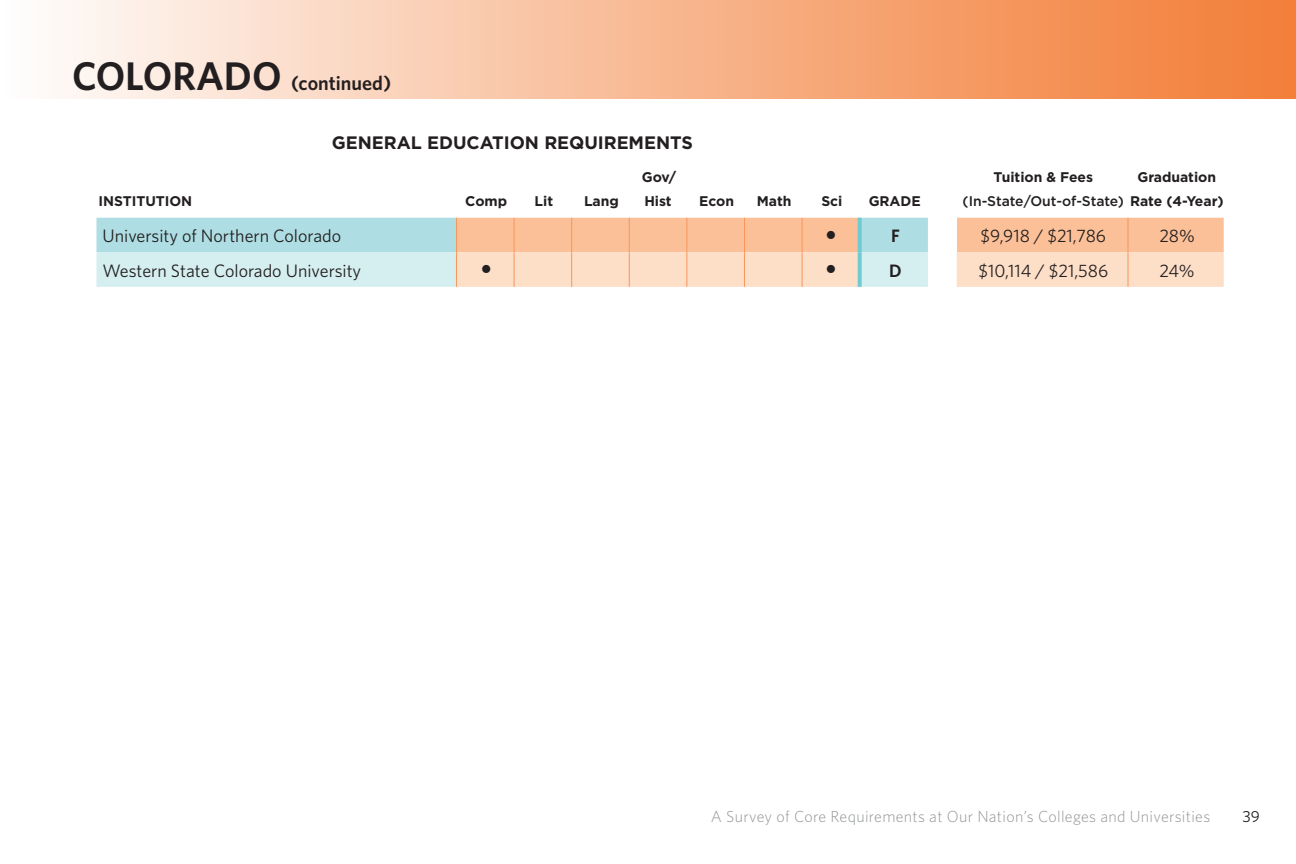
<style>
.page{position:relative;width:1296px;height:864px;background:#fff}
.page>*{position:absolute;margin:0;border:0;box-sizing:border-box;transform-origin:0 0}
.t1{font:600 20px "Whitney";color:#231f20}
.Body_text_sh{font:18px "Whitney";color:#231f20}
.Body_text_sh-2{font:700 18px "Gotham";letter-spacing:-.005em;color:#231f20}
.Body_text_sh-3{font:600 18px "Whitney";color:#231f20}
.t2{font:300 16px "Whitney";letter-spacing:.02em;color:#939598}
.t3{font:16px "Whitney";color:#231f20}
.Body_text_sh-4{font:700 14px/24px "Gotham";letter-spacing:-.005em;color:#231f20}
.Body_text_sh-5{font:500 14px "Gotham";letter-spacing:-.005em;color:#231f20}
.Body_text_sh-6{font:14px "Lucida Sans Unicode";color:#231f20}
.s1{font-size:40px}
.s2{font-weight:700}
</style>
<div class="page">
<div style="left:0;top:0;width:1296px;height:99px;background:linear-gradient(to right,#fefcfa,#f27a32)"></div>
<svg style="left:96px;top:217px;width:1128px;height:70px;background:#e6d9c8"></svg>
<svg style="left:858px;top:218px;width:4px;height:34px"></svg>
<svg style="left:858px;top:252px;width:4px;height:35px"></svg>
<hr style="left:456px;top:218px;width:1px;height:34px;background:#f7975d">
<hr style="left:514px;top:218px;width:1px;height:34px;background:#f7975d">
<hr style="left:571px;top:218px;width:1px;height:34px;background:#f7975d">
<hr style="left:629px;top:218px;width:1px;height:34px;background:#f7975d">
<hr style="left:686px;top:218px;width:1px;height:34px;background:#f7975d">
<hr style="left:744px;top:218px;width:1px;height:34px;background:#f7975d">
<hr style="left:802px;top:218px;width:1px;height:34px;background:#f7975d">
<hr style="left:1128px;top:218px;width:1px;height:34px;background:#f7975d">
<hr style="left:456px;top:252px;width:1px;height:35px;background:#f7975d">
<hr style="left:514px;top:252px;width:1px;height:35px;background:#f7975d">
<hr style="left:571px;top:252px;width:1px;height:35px;background:#f7975d">
<hr style="left:629px;top:252px;width:1px;height:35px;background:#f7975d">
<hr style="left:686px;top:252px;width:1px;height:35px;background:#f7975d">
<hr style="left:744px;top:252px;width:1px;height:35px;background:#f7975d">
<hr style="left:802px;top:252px;width:1px;height:35px;background:#f7975d">
<hr style="left:1128px;top:252px;width:1px;height:35px;background:#f7975d">
<p class="t1" style="left:72px;top:71px;width:321px"><span class="s1">COLORADO</span> (continued)</p>
<p class="Body_text_sh-2" style="left:332px;top:132px;width:362px">GENERAL EDUCATION REQUIREMENTS</p>
<p class="Body_text_sh-4" style="left:98px;top:189px;width:95px">INSTITUTION</p>
<p class="Body_text_sh-4" style="left:465px;top:189px;width:43px">Comp</p>
<p class="Body_text_sh-4" style="left:535px;top:189px;width:20px">Lit</p>
<p class="Body_text_sh-4" style="left:584px;top:189px;width:36px">Lang</p>
<p class="Body_text_sh-4" style="left:642px;top:165px;width:36px">Gov/<br>Hist</p>
<p class="Body_text_sh-4" style="left:699px;top:189px;width:36px">Econ</p>
<p class="Body_text_sh-4" style="left:757px;top:189px;width:36px">Math</p>
<p class="Body_text_sh-4" style="left:821px;top:189px;width:22px">Sci</p>
<p class="Body_text_sh-4" style="left:869px;top:189px;width:54px">GRADE</p>
<p class="Body_text_sh-4" style="left:994px;top:165px;width:101px">Tuition &amp; Fees</p>
<p class="Body_text_sh-5" style="left:963px;top:193px;width:263px">(In-State/Out-of-State) <span class="s2">Rate (4-Year)</span></p>
<p class="Body_text_sh-4" style="left:1138px;top:165px;width:80px">Graduation</p>
<p class="Body_text_sh" style="left:103px;top:225px;width:240px">University of Northern Colorado</p>
<p class="Body_text_sh-6" style="left:826px;top:223px;width:13px">●</p>
<p class="Body_text_sh-3" style="left:891px;top:225px;width:10px">F</p>
<p class="Body_text_sh" style="left:981px;top:225px;width:127px">$9,918 / $21,786</p>
<p class="Body_text_sh" style="left:1159px;top:225px;width:37px">28%</p>
<p class="Body_text_sh" style="left:103px;top:260px;width:260px">Western State Colorado University</p>
<p class="Body_text_sh-6" style="left:481px;top:257px;width:13px">●</p>
<p class="Body_text_sh-6" style="left:826px;top:257px;width:13px">●</p>
<p class="Body_text_sh-3" style="left:889px;top:260px;width:14px">D</p>
<p class="Body_text_sh" style="left:978px;top:260px;width:131px">$10,114 / $21,586</p>
<p class="Body_text_sh" style="left:1160px;top:260px;width:37px">24%</p>
<p class="t2" style="left:711px;top:807px;width:501px">A Survey of Core Requirements at Our Nation’s Colleges and Universities</p>
<p class="t3" style="left:1243px;top:807px;width:19px">39</p>
</div>
